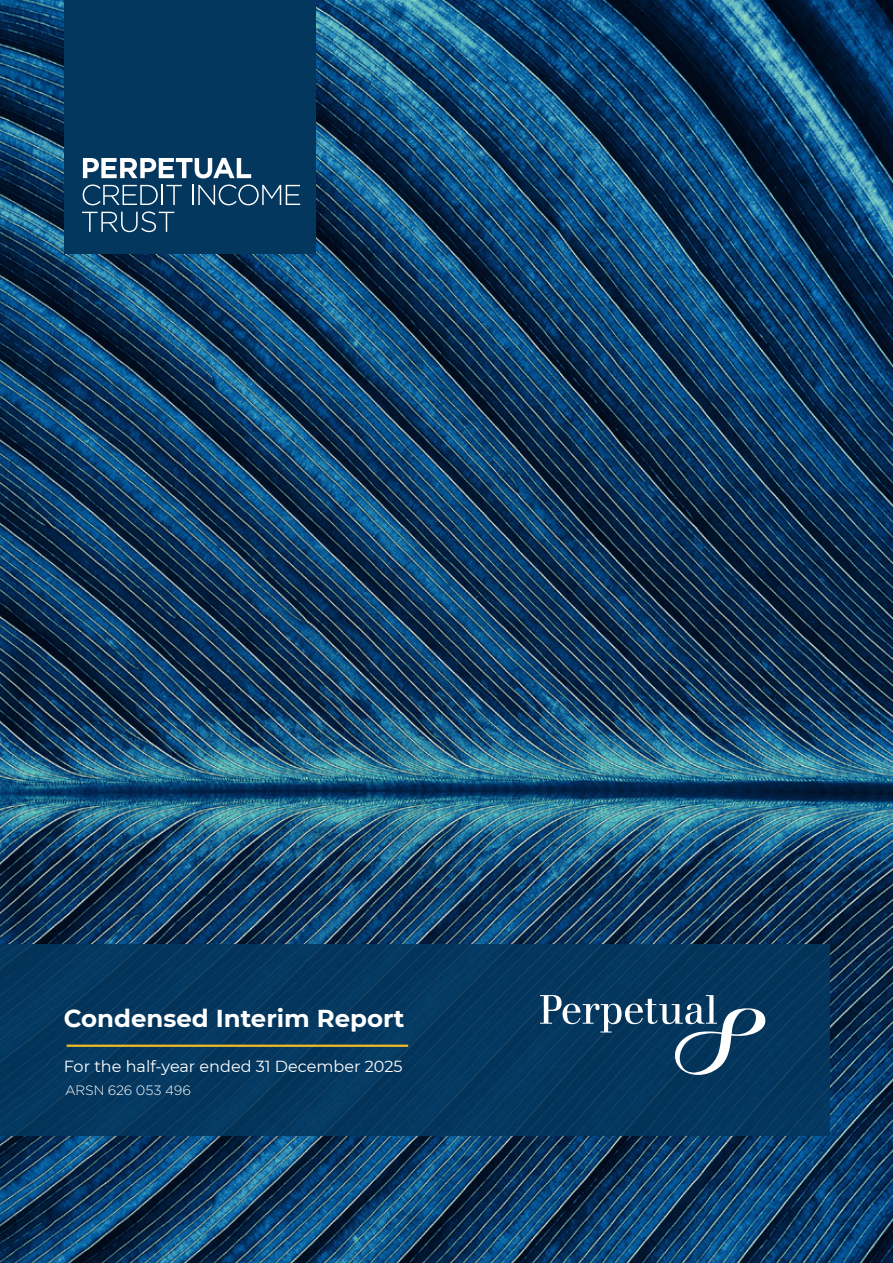
<style>
.page{position:relative;width:893px;height:1263px;background:#fff}
.page>*{position:absolute;margin:0;border:0;box-sizing:border-box;transform-origin:0 0}
.t1{font:700 24.45px "Montserrat";color:#fff}
.t2{font:16.05px "Montserrat";color:#fff}
.t3{font:300 13.5px "Gotham";letter-spacing:-.01em;color:#fff}
</style>
<div class="page">
<img style="left:0;top:0;width:893px;height:1263px">
<div style="left:64px;top:0;width:252px;height:253px;background:#04375e"></div>
<div style="left:0;top:944px;width:829px;height:191px;background:#04375e"></div>
<svg style="left:540px;top:995px;width:228px;height:80px"></svg>
<svg style="left:83px;top:158px;width:168px;height:20px"></svg>
<svg style="left:83px;top:185px;width:99px;height:20px"></svg>
<hr style="left:192px;top:185px;width:2px;height:20px;background:#fff">
<svg style="left:198px;top:185px;width:102px;height:20px"></svg>
<svg style="left:82px;top:211px;width:92px;height:21px"></svg>
<hr style="left:67px;top:1044px;width:341px;height:3px;background:#f1ba24">
<h1 class="t1" style="left:64px;top:1000px;width:342px">Condensed Interim Report</h1>
<p class="t2" style="left:64px;top:1055px;width:340px">For the half-year ended 31 December 2025</p>
<p class="t3" style="left:65px;top:1082px;width:128px">ARSN 626 053 496</p>
</div>
